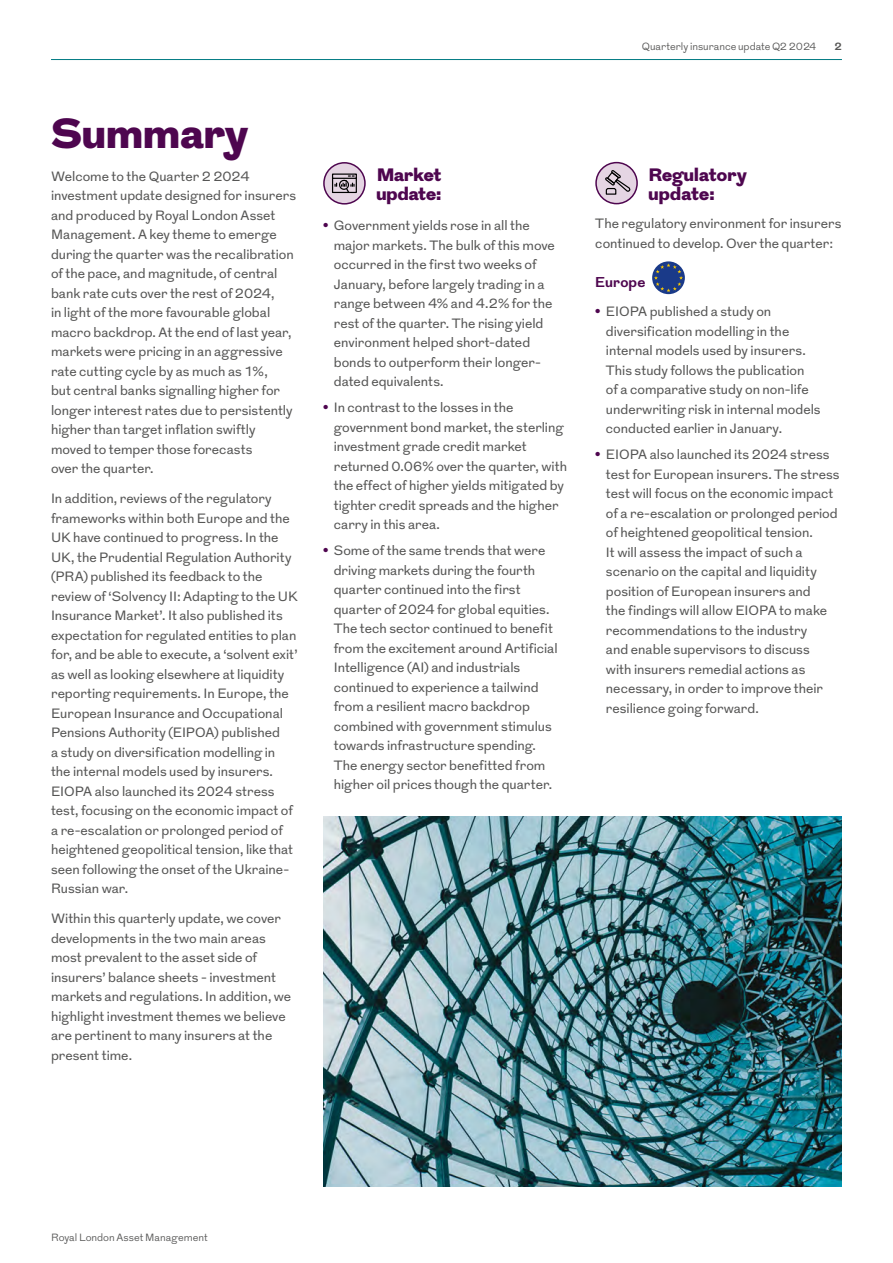
<style>
.page{position:relative;width:893px;height:1263px;background:#fff}
.page>*{position:absolute;margin:0;border:0;box-sizing:border-box;transform-origin:0 0}
.t1{font:900 42px "Grot";letter-spacing:.01em;color:#4e064f}
.t2{font:900 18px/19.5px "Grot";letter-spacing:.01em;color:#4e064f}
.t3{font:700 14.25px "Grot";letter-spacing:.01em;color:#4e064f}
.t4{font:13.5px/19.5px "Grot";color:#565655}
.t5{font:300 10.5px "Grot";color:#565655}
.t6{font:700 10.5px "Grot";color:#565655}
.s1{font-weight:700;color:#4e064f}
</style>
<div class="page">
<svg style="left:324px;top:163px;width:41px;height:41px"></svg>
<svg style="left:332px;top:175px;width:25px;height:19px"></svg>
<div style="left:323px;top:162px;width:43px;height:43px;border:2px solid #4e064f;border-radius:50%"></div>
<div style="left:596px;top:163px;width:41px;height:41px;background:#e5d5e3;border-radius:50%"></div>
<svg style="left:605px;top:169px;width:26px;height:26px"></svg>
<div style="left:595px;top:162px;width:43px;height:42px;border:2px solid #4e064f;border-radius:50%"></div>
<svg style="left:652px;top:261px;width:33px;height:33px"></svg>
<svg style="left:654px;top:263px;width:29px;height:29px"></svg>
<img style="left:323px;top:816px;width:519px;height:370px">
<hr style="left:51px;top:59px;width:791px;height:1px;background:#007a83">
<h1 class="t1" style="left:51px;top:104px;width:198px">Summary</h1>
<p class="t4" style="left:51px;top:167px;width:247px">Welcome to the Quarter 2 2024 investment update designed for insurers and produced by Royal London Asset Management. A key theme to emerge during the quarter was the recalibration of the pace, and magnitude, of central bank rate cuts over the rest of 2024,<br>in light of the more favourable global macro backdrop. At the end of last year, markets were pricing in an aggressive rate cutting cycle by as much as 1%,<br>but central banks signalling higher for longer interest rates due to persistently higher than target inflation swiftly moved to temper those forecasts<br>over the quarter.</p>
<p class="t4" style="left:51px;top:489px;width:248px">In addition, reviews of the regulatory frameworks within both Europe and the UK have continued to progress. In the UK, the Prudential Regulation Authority (PRA) published its feedback to the review of ‘Solvency II: Adapting to the UK Insurance Market’. It also published its expectation for regulated entities to plan for, and be able to execute, a ‘solvent exit’ as well as looking elsewhere at liquidity reporting requirements. In Europe, the European Insurance and Occupational Pensions Authority (EIPOA) published<br>a study on diversification modelling in the internal models used by insurers.<br>EIOPA also launched its 2024 stress test, focusing on the economic impact of a re-escalation or prolonged period of heightened geopolitical tension, like that seen following the onset of the Ukraine-Russian war.</p>
<p class="t4" style="left:51px;top:909px;width:242px">Within this quarterly update, we cover developments in the two main areas most prevalent to the asset side of insurers’ balance sheets - investment markets and regulations. In addition, we highlight investment themes we believe are pertinent to many insurers at the present time.</p>
<h2 class="t2" style="left:376px;top:166px;width:67px">Market update:</h2>
<p class="t4" style="left:334px;top:216px;width:223px;text-indent:-11px"><span class="s1">•</span> Government yields rose in all the major markets. The bulk of this move occurred in the first two weeks of<br>January, before largely trading in a range between 4% and 4.2% for the rest of the quarter. The rising yield environment helped short-dated bonds to outperform their longer&shy;dated equivalents.</p>
<p class="t4" style="left:334px;top:398px;width:235px;text-indent:-11px"><span class="s1">•</span> In contrast to the losses in the government bond market, the sterling investment grade credit market returned 0.06% over the quarter, with the effect of higher yields mitigated by tighter credit spreads and the higher carry in this area.</p>
<p class="t4" style="left:334px;top:541px;width:225px;text-indent:-11px"><span class="s1">•</span> Some of the same trends that were driving markets during the fourth quarter continued into the first quarter of 2024 for global equities.<br>The tech sector continued to benefit from the excitement around Artificial Intelligence (AI) and industrials continued to experience a tailwind from a resilient macro backdrop combined with government stimulus towards infrastructure spending.<br>The energy sector benefitted from higher oil prices though the quarter.</p>
<p class="t5" style="left:642px;top:40px;width:176px">Quarterly insurance update Q2 2024</p>
<p class="t6" style="left:834px;top:39px;width:9px">2</p>
<h2 class="t2" style="left:648px;top:166px;width:99px">Regulatory update:</h2>
<p class="t4" style="left:595px;top:214px;width:248px">The regulatory environment for insurers continued to develop. Over the quarter:</p>
<p class="t3" style="left:595px;top:272px;width:51px">Europe</p>
<p class="t4" style="left:606px;top:302px;width:216px;text-indent:-11px"><span class="s1">•</span> EIOPA published a study on diversification modelling in the internal models used by insurers.<br>This study follows the publication<br>of a comparative study on non-life underwriting risk in internal models conducted earlier in January.</p>
<p class="t4" style="left:606px;top:445px;width:235px;text-indent:-11px"><span class="s1">•</span> EIOPA also launched its 2024 stress test for European insurers. The stress test will focus on the economic impact of a re-escalation or prolonged period of heightened geopolitical tension.<br>It will assess the impact of such a scenario on the capital and liquidity position of European insurers and<br>the findings will allow EIOPA to make recommendations to the industry<br>and enable supervisors to discuss<br>with insurers remedial actions as necessary, in order to improve their resilience going forward.</p>
<p class="t5" style="left:51px;top:1230px;width:158px">Royal London Asset Management</p>
</div>
